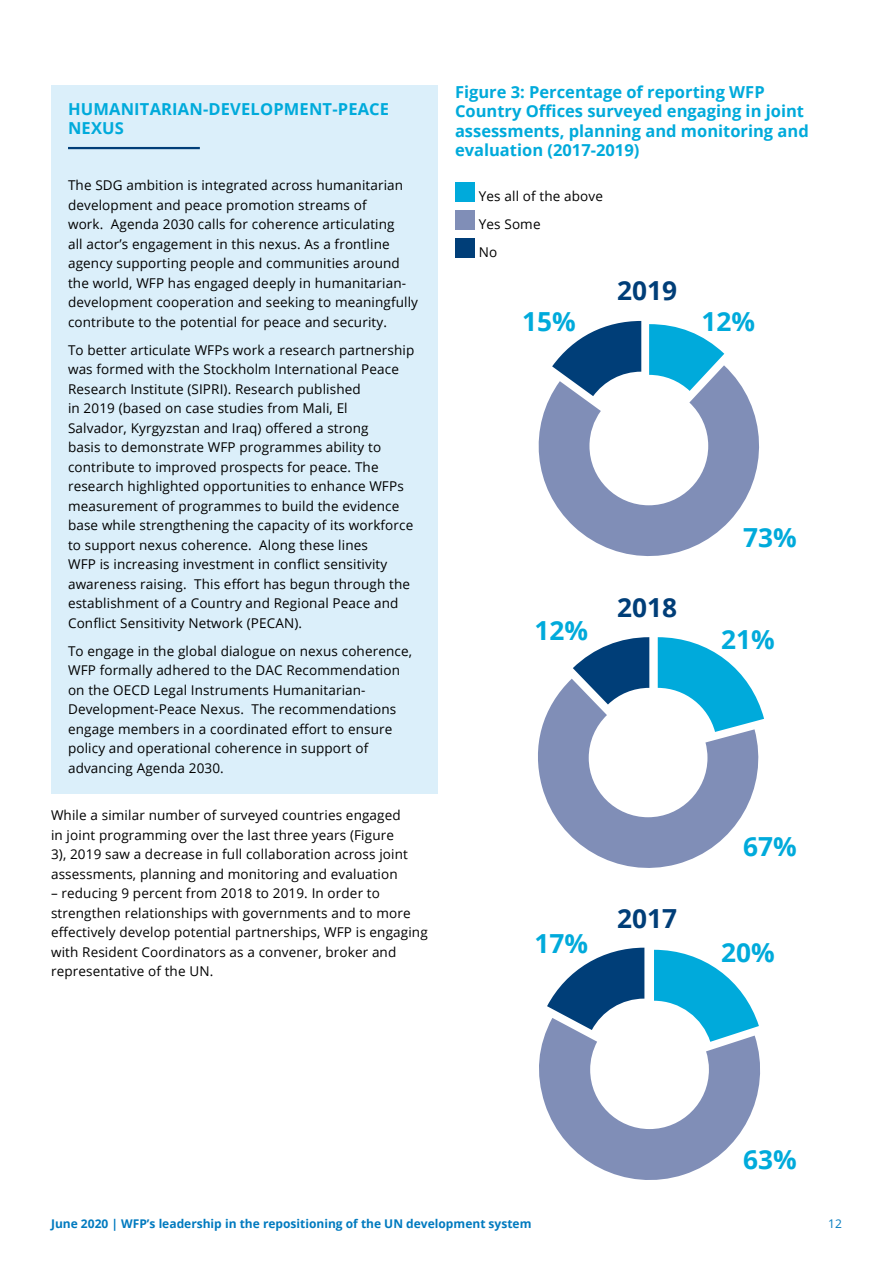
<style>
.page{position:relative;width:893px;height:1263px;background:#fff}
.page>*{position:absolute;margin:0;border:0;box-sizing:border-box;transform-origin:0 0}
.t1{font:700 26.25px "Open Sans";color:#00aadb}
.t2{font:700 26.25px "Open Sans";color:#003e78}
.t3{font:700 16.5px/19.5px "Open Sans";color:#00aadb}
.t4{font:13.5px/19.5px "Open Sans";letter-spacing:.01em;color:#000}
.t5{font:700 12px "Open Sans";color:#007abf}
.t6{font:12px "Open Sans";color:#007abf}
</style>
<div class="page">
<div style="left:51px;top:85px;width:387px;height:708px;background:#dbeffa"></div>
<hr style="left:68px;top:147px;width:132px;height:2px;background:#003e78">
<div style="left:456px;top:182px;width:19px;height:19px;background:#00aadb"></div>
<div style="left:456px;top:210px;width:19px;height:19px;background:#808eb7"></div>
<div style="left:456px;top:238px;width:19px;height:19px;background:#003e78"></div>
<svg style="left:553px;top:321px;width:88px;height:44px"></svg>
<svg style="left:538px;top:365px;width:221px;height:191px;fill:#808eb7"></svg>
<svg style="left:649px;top:324px;width:75px;height:67px"></svg>
<svg style="left:573px;top:637px;width:76px;height:42px"></svg>
<svg style="left:538px;top:679px;width:221px;height:189px;fill:#808eb7"></svg>
<svg style="left:658px;top:637px;width:106px;height:95px"></svg>
<svg style="left:539px;top:948px;width:221px;height:232px"></svg>
<p class="t3" style="left:68px;top:99px;width:323px">HUMANITARIAN-DEVELOPMENT-PEACE<br>NEXUS</p>
<p class="t4" style="left:68px;top:175px;width:352px">The SDG ambition is integrated across humanitarian development and peace promotion streams of<br>work. Agenda 2030 calls for coherence articulating<br>all actor’s engagement in this nexus. As a frontline agency supporting people and communities around the world, WFP has engaged deeply in humanitarian&shy;development cooperation and seeking to meaningfully contribute to the potential for peace and security.</p>
<p class="t4" style="left:68px;top:340px;width:348px">To better articulate WFPs work a research partnership was formed with the Stockholm International Peace Research Institute (SIPRI). Research published<br>in 2019 (based on case studies from Mali, El<br>Salvador, Kyrgyzstan and Iraq) offered a strong<br>basis to demonstrate WFP programmes ability to contribute to improved prospects for peace. The research highlighted opportunities to enhance WFPs measurement of programmes to build the evidence base while strengthening the capacity of its workforce to support nexus coherence. Along these lines<br>WFP is increasing investment in conflict sensitivity awareness raising. This effort has begun through the establishment of a Country and Regional Peace and Conflict Sensitivity Network (PECAN).</p>
<p class="t4" style="left:68px;top:641px;width:346px">To engage in the global dialogue on nexus coherence, WFP formally adhered to the DAC Recommendation on the OECD Legal Instruments Humanitarian-Development-Peace Nexus. The recommendations engage members in a coordinated effort to ensure policy and operational coherence in support of advancing Agenda 2030.</p>
<p class="t4" style="left:51px;top:805px;width:358px">While a similar number of surveyed countries engaged in joint programming over the last three years (Figure 3), 2019 saw a decrease in full collaboration across joint assessments, planning and monitoring and evaluation</p>
<p class="t4" style="left:51px;top:883px;width:378px">– reducing 9 percent from 2018 to 2019. In order to strengthen relationships with governments and to more effectively develop potential partnerships, WFP is engaging with Resident Coordinators as a convener, broker and representative of the UN.</p>
<p class="t3" style="left:455px;top:82px;width:355px">Figure 3: Percentage of reporting WFP Country Offices surveyed engaging in joint assessments, planning and monitoring and evaluation (2017-2019)</p>
<p class="t4" style="left:479px;top:182px;width:126px;line-height:28px">Yes all of the above<br>Yes Some<br>No</p>
<h1 class="t1" style="left:522px;top:303px;width:55px">15%</h1>
<h1 class="t2" style="left:617px;top:272px;width:61px">2019</h1>
<h1 class="t1" style="left:701px;top:303px;width:55px">12%</h1>
<h1 class="t1" style="left:534px;top:612px;width:55px">12%</h1>
<h1 class="t2" style="left:617px;top:589px;width:61px">2018</h1>
<h1 class="t1" style="left:743px;top:519px;width:55px">73%</h1>
<h1 class="t1" style="left:721px;top:621px;width:55px">21%</h1>
<h1 class="t1" style="left:534px;top:925px;width:55px">17%</h1>
<h1 class="t2" style="left:617px;top:900px;width:61px">2017</h1>
<h1 class="t1" style="left:743px;top:828px;width:55px">67%</h1>
<h1 class="t1" style="left:721px;top:934px;width:55px">20%</h1>
<h1 class="t1" style="left:743px;top:1141px;width:55px">63%</h1>
<p class="t5" style="left:51px;top:1215px;width:482px">June 2020 | WFP’s leadership in the repositioning of the UN development system</p>
<p class="t6" style="left:828px;top:1215px;width:15px">12</p>
</div>
